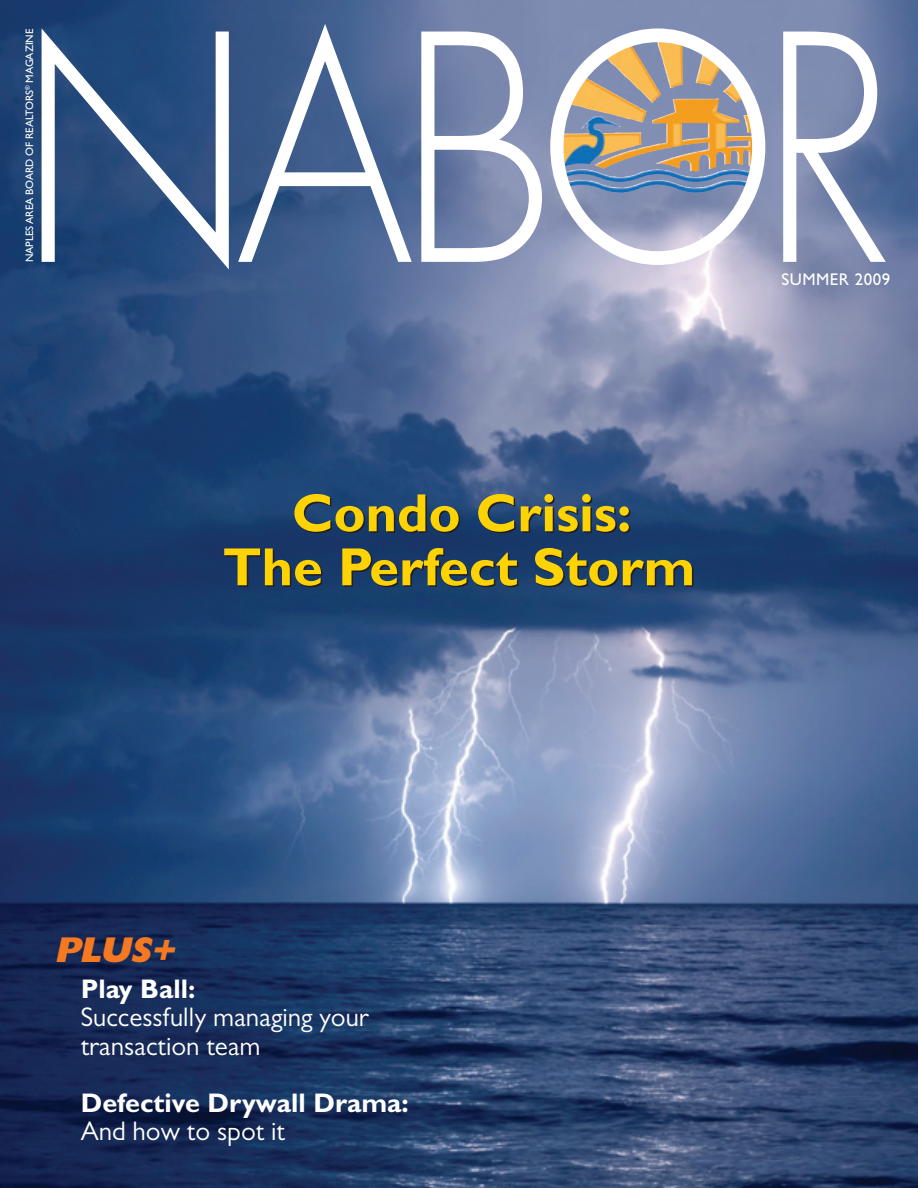
<style>
.page{position:relative;width:918px;height:1188px;background:#fff}
.page>*{position:absolute;margin:0;border:0;box-sizing:border-box;transform-origin:0 0}
.t1{font:300 305.55px "Futura LT";letter-spacing:-.05em;color:#fff;scale:.9 1}
.t2{font:700 54px/54px "Gill Sans";color:#fed304;text-align:center}
.t3{font:italic 800 36px "Gill Sans";color:#f47921}
.t4{font:27px/28.5px "Gill Sans";color:#fff}
.t5{font:700 27px "Gill Sans";color:#fff}
.t6{font:16.95px "Gill Sans";letter-spacing:.03em;color:#fff}
.t7{font:10.8px "Gill Sans";letter-spacing:-.01em;color:#fff}
</style>
<div class="page">
<img style="left:0;top:0;width:918px;height:1188px">
<img style="left:568px;top:38px;width:155px;height:85px">
<p class="t7" style="left:23px;top:262px;width:235px;rotate:-90deg">NAPLES AREA BOARD OF REALTORS<sup>®</sup> MAGAZINE</p>
<h1 class="t1" style="left:19px;top:-35px;width:975px">NABOR</h1>
<p class="t6" style="left:782px;top:270px;width:110px">SUMMER 2009</p>
<h2 class="t2" style="left:223px;top:486px;width:474px">Condo Crisis:<br>The Perfect Storm</h2>
<h3 class="t3" style="left:54px;top:929px;width:131px">PLUS+</h3>
<p class="t5" style="left:81px;top:973px;width:116px">Play Ball:</p>
<p class="t4" style="left:81px;top:1003px;width:290px">Successfully managing your transaction team</p>
<p class="t5" style="left:81px;top:1087px;width:330px">Defective Drywall Drama:</p>
<p class="t4" style="left:81px;top:1117px;width:206px">And how to spot it</p>
</div>
